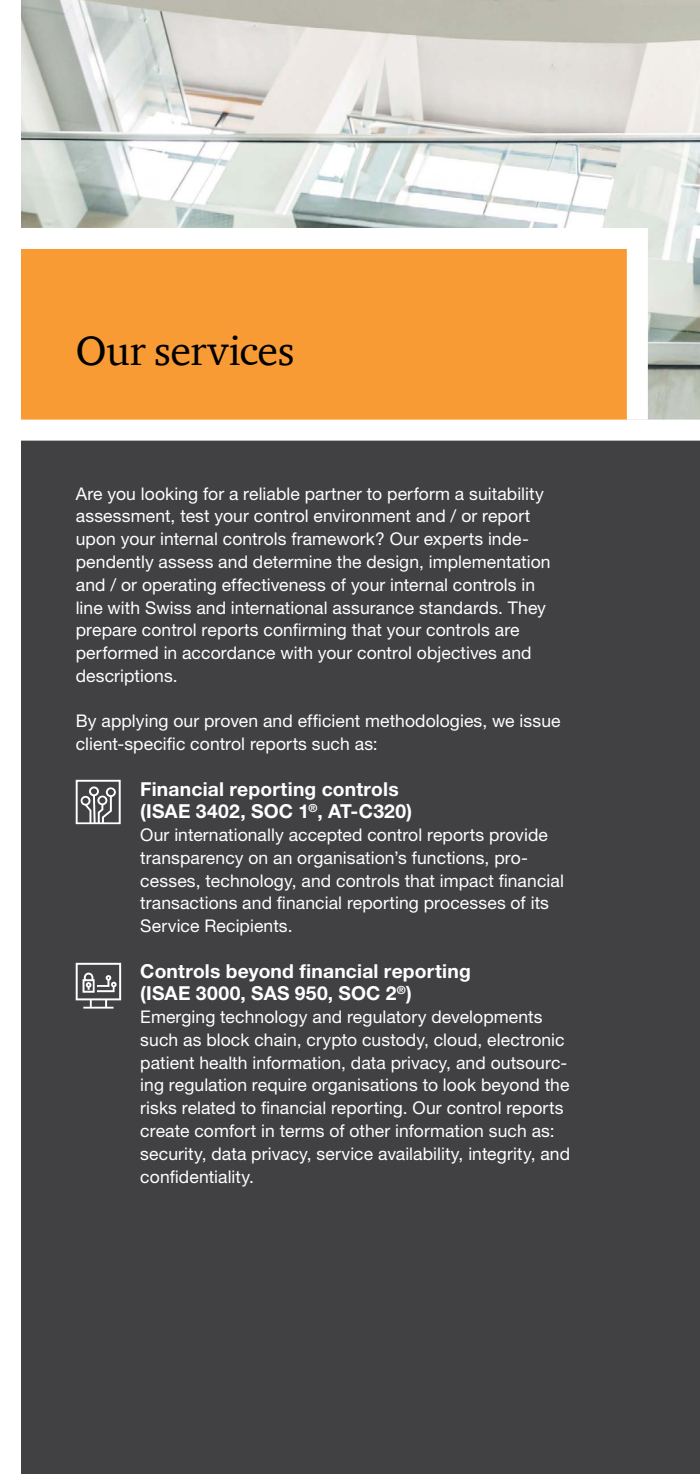
<style>
.page{position:relative;width:700px;height:1474px;background:#fff}
.page>*{position:absolute;margin:0;border:0;box-sizing:border-box;transform-origin:0 0}
.t1{font:42px "ITC Charter Com";letter-spacing:-.01em;color:#000}
.t2{font:700 19.25px/22.8px "Helvetica Neue LT Std";letter-spacing:.01em;color:#fff}
.t3{font:17.5px/22.8px "Helvetica Neue LT Std";letter-spacing:.005em;color:#fff}
</style>
<div class="page">
<div style="left:13px;top:419px;width:686px;height:1054px;background:#414042"></div>
<img style="left:21px;top:0;width:678px;height:419px">
<div style="left:0;top:419px;width:699px;height:21px;background:#fff"></div>
<div style="left:0;top:0;width:21px;height:1473px;background:#fff"></div>
<svg style="left:21px;top:217px;width:637px;height:203px;background:#f5ab58"></svg>
<svg style="left:76px;top:962px;width:45px;height:46px"></svg>
<svg style="left:76px;top:779px;width:45px;height:45px"></svg>
<h1 class="t1" style="left:76px;top:325px;width:220px">Our services</h1>
<p class="t3" style="left:76px;top:482px;width:476px">Are you looking for a reliable partner to perform a suitability assessment, test your control environment and / or report upon your internal controls framework? Our experts inde&shy;pendently assess and determine the design, implementation and / or operating effectiveness of your internal controls in line with Swiss and international assurance standards. They prepare control reports confirming that your controls are performed in accordance with your control objectives and descriptions.</p>
<p class="t3" style="left:76px;top:709px;width:486px">By applying our proven and efficient methodologies, we issue client-specific control reports such as:</p>
<p class="t2" style="left:140px;top:777px;width:273px">Financial reporting controls (ISAE 3402, SOC 1<sup>®</sup>, AT-C320)</p>
<p class="t3" style="left:140px;top:823px;width:425px">Our internationally accepted control reports provide transparency on an organisation’s functions, pro&shy;cesses, technology, and controls that impact financial transactions and financial reporting processes of its Service Recipients.</p>
<p class="t2" style="left:140px;top:959px;width:332px">Controls beyond financial reporting (ISAE 3000, SAS 950, SOC 2<sup>®</sup>)</p>
<p class="t3" style="left:140px;top:1005px;width:431px">Emerging technology and regulatory developments such as block chain, crypto custody, cloud, electronic patient health information, data privacy, and outsourc&shy;ing regulation require organisations to look beyond the risks related to financial reporting. Our control reports create comfort in terms of other information such as: security, data privacy, service availability, integrity, and confidentiality.</p>
</div>
